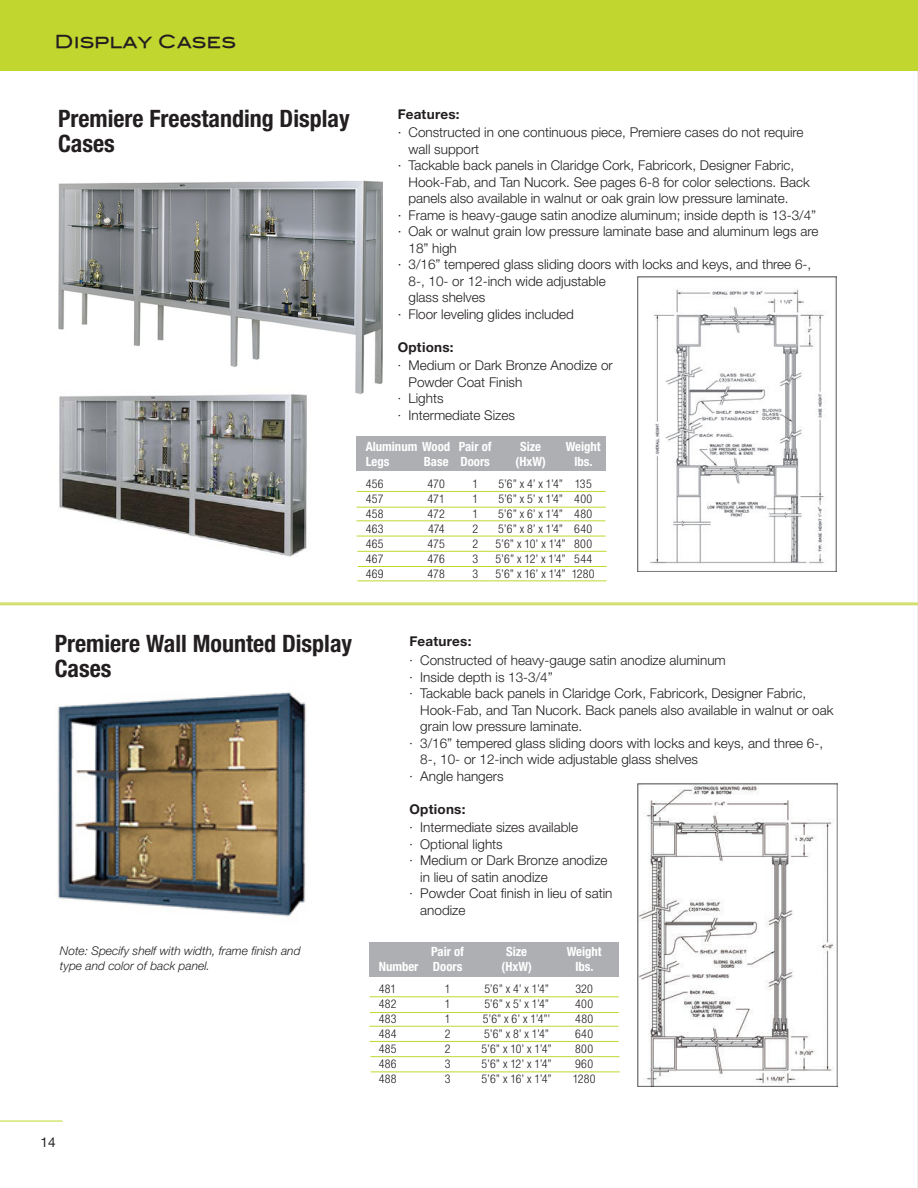
<style>
.page{position:relative;width:918px;height:1188px;background:#fff}
.page>*{position:absolute;margin:0;border:0;box-sizing:border-box;transform-origin:0 0}
.t1{font:700 condensed 24px/25.5px "Helvetica Neue";color:#231f20}
.t2{font:18px "Blair Md ITCTT Medium";color:#231f20}
.t3{font:300 13.5px/18.6px "Helvetica Neue";color:#231f20}
.t4{font:700 13.5px "Helvetica Neue";letter-spacing:.02em;color:#231f20}
.t5{font:13.5px "Helvetica Neue";color:#231f20}
.t6{font:700 condensed 12.75px "Helvetica Neue";color:#fff}
.t7{font:300 condensed 12px "Helvetica Neue";letter-spacing:.025em;color:#231f20}
.t8{font:italic 300 12px/15px "Helvetica Neue";color:#231f20}
.s1{font-weight:700}
.s2{font-stretch:condensed}
</style>
<div class="page">
<hr style="left:0;top:1121px;width:63px;height:1px;background:#c1d72f">
<hr style="left:917px;top:0;width:1px;height:1188px;background:#eeeeef">
<img style="left:57px;top:692px;width:249px;height:225px">
<img style="left:58px;top:180px;width:324px;height:215px">
<div style="left:0;top:0;width:918px;height:71px;background:#c1d72f"></div>
<hr style="left:0;top:602px;width:918px;height:3px;background:#d2e071">
<img style="left:58px;top:385px;width:254px;height:172px">
<img style="left:637px;top:276px;width:200px;height:295px">
<div style="left:357px;top:436px;width:249px;height:35px;background:#aeafb3"></div>
<hr style="left:357px;top:491px;width:249px;height:1px;background:#c1d72f">
<hr style="left:357px;top:507px;width:249px;height:1px;background:#c1d72f">
<hr style="left:356px;top:520px;width:249px;height:1px;background:#c1d72f">
<hr style="left:357px;top:536px;width:249px;height:1px;background:#c1d72f">
<hr style="left:357px;top:551px;width:250px;height:1px;background:#c1d72f">
<hr style="left:358px;top:566px;width:249px;height:1px;background:#c1d72f">
<hr style="left:357px;top:580px;width:250px;height:1px;background:#c1d72f">
<div style="left:370px;top:942px;width:249px;height:34px;background:#aeafb3"></div>
<hr style="left:370px;top:996px;width:249px;height:1px;background:#c1d72f">
<hr style="left:370px;top:1012px;width:249px;height:1px;background:#c1d72f">
<hr style="left:369px;top:1026px;width:249px;height:1px;background:#c1d72f">
<hr style="left:370px;top:1041px;width:249px;height:1px;background:#c1d72f">
<hr style="left:370px;top:1056px;width:249px;height:1px;background:#c1d72f">
<hr style="left:371px;top:1072px;width:249px;height:1px;background:#c1d72f">
<img style="left:638px;top:783px;width:199px;height:303px">
<h2 class="t2" style="left:55px;top:27px;width:183px">Display Cases</h2>
<h1 class="t1" style="left:58px;top:105px;width:293px">Premiere Freestanding Display<br>Cases</h1>
<p class="t4" style="left:398px;top:105px;width:63px">Features:</p>
<p class="t3" style="left:398px;top:123px;width:407px">· Constructed in one continuous piece, Premiere cases do not require</p>
<p class="t3" style="left:409px;top:139px;width:72px">wall support</p>
<p class="t3" style="left:398px;top:156px;width:398px">· Tackable back panels in Claridge Cork, Fabricork, Designer Fabric,</p>
<p class="t3" style="left:409px;top:172px;width:403px">Hook-Fab, and Tan Nucork. See pages 6-8 for color selections. Back</p>
<p class="t3" style="left:409px;top:189px;width:382px">panels also available in walnut or oak grain low pressure laminate.</p>
<p class="t3" style="left:398px;top:205px;width:420px">· Frame is heavy-gauge satin anodize aluminum; inside depth is 13-3/4”</p>
<p class="t3" style="left:398px;top:222px;width:422px">· Oak or walnut grain low pressure laminate base and aluminum legs are</p>
<p class="t3" style="left:409px;top:238px;width:50px">18” high</p>
<p class="t3" style="left:398px;top:255px;width:415px">· 3/16” tempered glass sliding doors with locks and keys, and three 6-,</p>
<p class="t3" style="left:409px;top:271px;width:199px">8-, 10- or 12-inch wide adjustable</p>
<p class="t3" style="left:409px;top:288px;width:78px">glass shelves</p>
<p class="t3" style="left:398px;top:304px;width:178px">· Floor leveling glides included</p>
<p class="t3" style="left:398px;top:337px;width:217px"><span class="s1">Options:<br></span><span class="s2">·</span> Medium or Dark Bronze Anodize or</p>
<p class="t3" style="left:398px;top:373px;width:126px;line-height:16.5px;text-indent:11px">Powder Coat Finish <span class="s2">·</span> Lights<br><span class="s2">·</span> Intermediate Sizes</p>
<p class="t6" style="left:366px;top:439px;width:127px">Aluminum Wood Pair of</p>
<p class="t6" style="left:520px;top:439px;width:23px">Size</p>
<p class="t6" style="left:566px;top:439px;width:36px">Weight</p>
<p class="t6" style="left:366px;top:454px;width:25px">Legs</p>
<p class="t6" style="left:424px;top:454px;width:68px">Base Doors</p>
<p class="t6" style="left:516px;top:454px;width:32px">(HxW)</p>
<p class="t6" style="left:574px;top:454px;width:20px">lbs.</p>
<p class="t7" style="left:366px;top:476px;width:19px">456</p>
<p class="t7" style="left:428px;top:476px;width:19px">470</p>
<p class="t7" style="left:472px;top:476px;width:7px">1</p>
<p class="t7" style="left:498px;top:476px;width:95px">5’6” x 4’ x 1’4” 135</p>
<p class="t7" style="left:366px;top:491px;width:19px">457</p>
<p class="t7" style="left:428px;top:491px;width:19px">471</p>
<p class="t7" style="left:472px;top:491px;width:7px">1</p>
<p class="t7" style="left:498px;top:491px;width:95px">5’6” x 5’ x 1’4” 400</p>
<p class="t7" style="left:366px;top:506px;width:19px">458</p>
<p class="t7" style="left:428px;top:506px;width:19px">472</p>
<p class="t7" style="left:472px;top:506px;width:7px">1</p>
<p class="t7" style="left:498px;top:506px;width:95px">5’6” x 6’ x 1’4” 480</p>
<p class="t7" style="left:366px;top:521px;width:20px">463</p>
<p class="t7" style="left:428px;top:521px;width:18px">474</p>
<p class="t7" style="left:472px;top:521px;width:7px">2</p>
<p class="t7" style="left:498px;top:521px;width:95px">5’6” x 8’ x 1’4” 640</p>
<p class="t7" style="left:366px;top:536px;width:19px">465</p>
<p class="t7" style="left:428px;top:536px;width:19px">475</p>
<p class="t7" style="left:472px;top:536px;width:7px">2</p>
<p class="t7" style="left:496px;top:536px;width:98px">5’6” x 10’ x 1’4” 800</p>
<p class="t7" style="left:366px;top:551px;width:19px">467</p>
<p class="t7" style="left:428px;top:551px;width:19px">476</p>
<p class="t7" style="left:472px;top:551px;width:7px">3</p>
<p class="t7" style="left:496px;top:551px;width:98px">5’6” x 12’ x 1’4” 544</p>
<p class="t7" style="left:366px;top:566px;width:19px">469</p>
<p class="t7" style="left:428px;top:566px;width:19px">478</p>
<p class="t7" style="left:472px;top:566px;width:7px">3</p>
<p class="t7" style="left:496px;top:566px;width:101px">5’6” x 16’ x 1’4” 1280</p>
<h1 class="t1" style="left:55px;top:630px;width:299px">Premiere Wall Mounted Display<br>Cases</h1>
<p class="t3" style="left:409px;top:632px;width:318px"><span class="s1">Features:<br></span><span class="s2">·</span> Constructed of heavy-gauge satin anodize aluminum</p>
<p class="t3" style="left:409px;top:667px;width:145px"><span class="s2">·</span> Inside depth is 13-3/4”</p>
<p class="t3" style="left:409px;top:684px;width:398px"><span class="s2">·</span> Tackable back panels in Claridge Cork, Fabricork, Designer Fabric,</p>
<p class="t3" style="left:420px;top:700px;width:415px">Hook-Fab, and Tan Nucork. Back panels also available in walnut or oak</p>
<p class="t3" style="left:420px;top:717px;width:164px">grain low pressure laminate.</p>
<p class="t3" style="left:409px;top:733px;width:415px"><span class="s2">·</span> 3/16” tempered glass sliding doors with locks and keys, and three 6-,</p>
<p class="t3" style="left:420px;top:750px;width:279px">8-, 10- or 12-inch wide adjustable glass shelves</p>
<p class="t3" style="left:409px;top:766px;width:96px"><span class="s2">·</span> Angle hangers</p>
<p class="t3" style="left:409px;top:799px;width:170px"><span class="s1">Options:<br></span><span class="s2">·</span> Intermediate sizes available</p>
<p class="t3" style="left:409px;top:834px;width:95px"><span class="s2">·</span> Optional lights</p>
<p class="t3" style="left:409px;top:851px;width:200px"><span class="s2">·</span> Medium or Dark Bronze anodize</p>
<p class="t3" style="left:420px;top:867px;width:129px">in lieu of satin anodize</p>
<p class="t3" style="left:409px;top:884px;width:205px"><span class="s2">·</span> Powder Coat finish in lieu of satin</p>
<p class="t3" style="left:420px;top:900px;width:47px">anodize</p>
<p class="t8" style="left:60px;top:943px;width:242px">Note: Specify shelf with width, frame finish and type and color of back panel.</p>
<p class="t5" style="left:40px;top:1132px;width:17px">14</p>
<p class="t6" style="left:431px;top:944px;width:34px">Pair of</p>
<p class="t6" style="left:506px;top:944px;width:23px">Size</p>
<p class="t6" style="left:567px;top:944px;width:36px">Weight</p>
<p class="t6" style="left:379px;top:959px;width:85px">Number Doors</p>
<p class="t6" style="left:502px;top:959px;width:32px">(HxW)</p>
<p class="t6" style="left:575px;top:959px;width:20px">lbs.</p>
<p class="t7" style="left:379px;top:982px;width:19px">481</p>
<p class="t7" style="left:445px;top:982px;width:7px">1</p>
<p class="t7" style="left:484px;top:982px;width:66px">5’6” x 4’ x 1’4”</p>
<p class="t7" style="left:575px;top:982px;width:19px">320</p>
<p class="t7" style="left:379px;top:997px;width:19px">482</p>
<p class="t7" style="left:445px;top:997px;width:7px">1</p>
<p class="t7" style="left:484px;top:997px;width:66px">5’6” x 5’ x 1’4”</p>
<p class="t7" style="left:575px;top:997px;width:19px">400</p>
<p class="t7" style="left:379px;top:1012px;width:19px">483</p>
<p class="t7" style="left:445px;top:1012px;width:7px">1</p>
<p class="t7" style="left:483px;top:1012px;width:69px">5’6” x 6’ x 1’4”’</p>
<p class="t7" style="left:575px;top:1012px;width:19px">480</p>
<p class="t7" style="left:379px;top:1027px;width:20px">484</p>
<p class="t7" style="left:445px;top:1027px;width:7px">2</p>
<p class="t7" style="left:484px;top:1027px;width:66px">5’6” x 8’ x 1’4”</p>
<p class="t7" style="left:575px;top:1027px;width:20px">640</p>
<p class="t7" style="left:379px;top:1042px;width:19px">485</p>
<p class="t7" style="left:445px;top:1042px;width:7px">2</p>
<p class="t7" style="left:482px;top:1042px;width:72px">5’6” x 10’ x 1’4”</p>
<p class="t7" style="left:575px;top:1042px;width:19px">800</p>
<p class="t7" style="left:379px;top:1057px;width:19px">486</p>
<p class="t7" style="left:445px;top:1057px;width:7px">3</p>
<p class="t7" style="left:482px;top:1057px;width:72px">5’6” x 12’ x 1’4”</p>
<p class="t7" style="left:575px;top:1057px;width:19px">960</p>
<p class="t7" style="left:379px;top:1072px;width:19px">488</p>
<p class="t7" style="left:445px;top:1072px;width:7px">3</p>
<p class="t7" style="left:482px;top:1072px;width:72px">5’6” x 16’ x 1’4”</p>
<p class="t7" style="left:573px;top:1072px;width:24px">1280</p>
</div>
